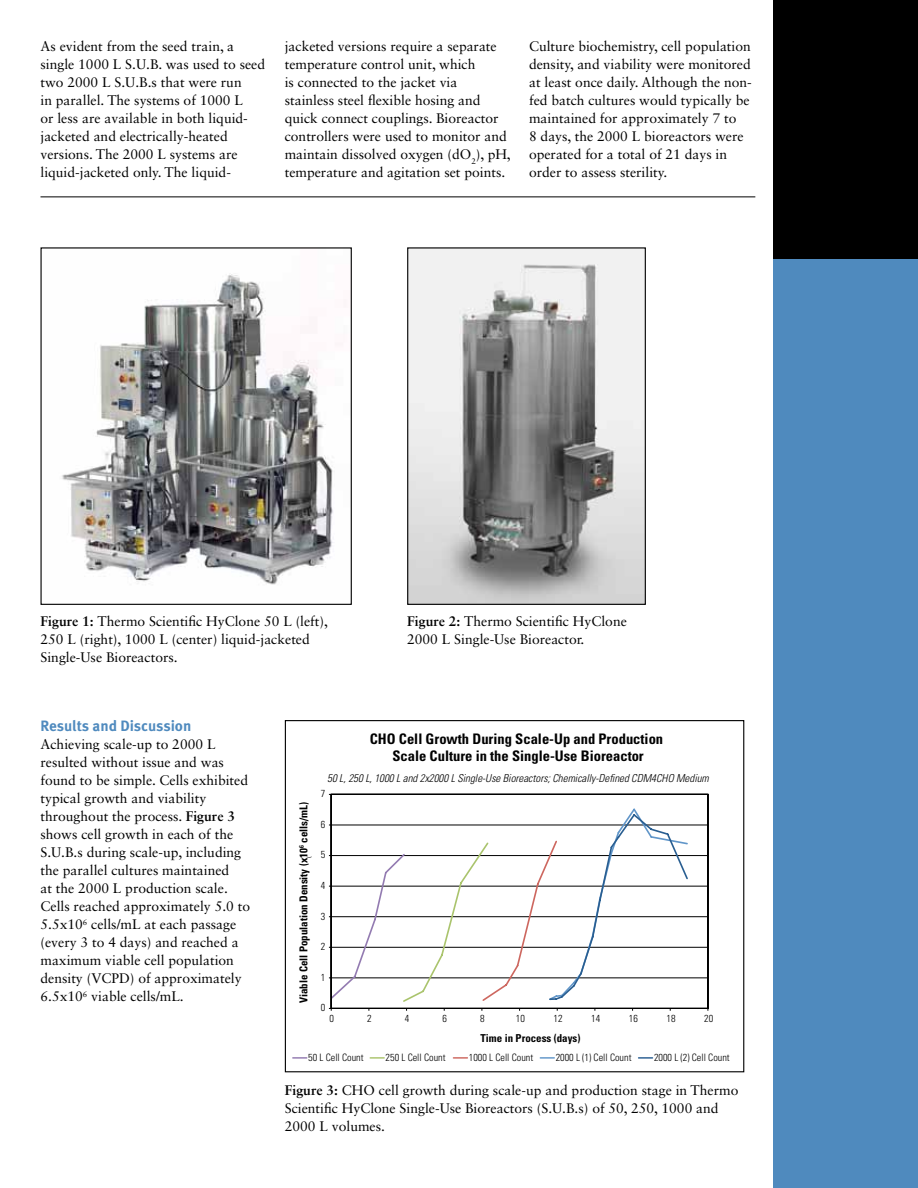
<style>
.page{position:relative;width:918px;height:1188px;background:#fff}
.page>*{position:absolute;margin:0;border:0;box-sizing:border-box;transform-origin:0 0}
.t1{font:700 15px "Meta OT";letter-spacing:-.005em;color:#4f8abe}
.t2{font:700 condensed 14.55px/17.4px "Univers LT Std";color:#010101;text-align:center}
.t3{font:13.8px/18px "Sabon LT Std";color:#000}
.t4{font:italic 300 condensed 10.95px "Univers LT Std";color:#010101}
.t5{font:700 condensed 10.95px "Univers LT Std";color:#010101}
.t6{font:300 condensed 10.2px "Univers LT Std";color:#010101}
.t7{font:5.85px "Calibri";color:#010101}
.s1{font-weight:700}
</style>
<div class="page">
<div style="left:773px;top:0;width:145px;height:260px;background:#000"></div>
<div style="left:773px;top:260px;width:145px;height:928px;background:#4f8abe"></div>
<img style="left:409px;top:249px;width:235px;height:354px">
<div style="left:407px;top:247px;width:239px;height:358px;border:1px solid #000"></div>
<img style="left:62px;top:274px;width:271px;height:311px">
<div style="left:40px;top:247px;width:312px;height:358px;border:1px solid #000"></div>
<hr style="left:331px;top:978px;width:377px;height:1px;background:#000">
<hr style="left:331px;top:947px;width:377px;height:1px;background:#000">
<hr style="left:331px;top:916px;width:377px;height:1px;background:#000">
<hr style="left:331px;top:886px;width:377px;height:1px;background:#000">
<hr style="left:331px;top:855px;width:377px;height:1px;background:#000">
<hr style="left:331px;top:825px;width:377px;height:1px;background:#000">
<svg style="left:329px;top:807px;width:360px;height:204px"></svg>
<svg style="left:293px;top:1057px;width:14px;height:2px"></svg>
<svg style="left:370px;top:1057px;width:14px;height:2px"></svg>
<svg style="left:453px;top:1057px;width:14px;height:2px"></svg>
<svg style="left:540px;top:1057px;width:14px;height:2px"></svg>
<svg style="left:639px;top:1057px;width:14px;height:2px"></svg>
<hr style="left:40px;top:197px;width:715px;height:1px;background:#000">
<p class="t3" style="left:40px;top:37px;width:226px">As evident from the seed train, a single 1000 L S.U.B. was used to seed two 2000 L S.U.B.s that were run<br>in parallel. The systems of 1000 L<br>or less are available in both liquid&shy;jacketed and electrically-heated versions. The 2000 L systems are liquid-jacketed only. The liquid-</p>
<p class="t3" style="left:285px;top:37px;width:228px">jacketed versions require a separate temperature control unit, which<br>is connected to the jacket via<br>stainless steel flexible hosing and quick connect couplings. Bioreactor controllers were used to monitor and maintain dissolved oxygen (dO<sub>2</sub>), pH, temperature and agitation set points.</p>
<p class="t3" style="left:529px;top:37px;width:224px">Culture biochemistry, cell population density, and viability were monitored at least once daily. Although the non&shy;fed batch cultures would typically be maintained for approximately 7 to<br>8 days, the 2000 L bioreactors were operated for a total of 21 days in order to assess sterility.</p>
<p class="t3" style="left:41px;top:612px;width:289px"><span class="s1">Figure 1:</span> Thermo Scientific HyClone 50 L (left),<br>250 L (right), 1000 L (center) liquid-jacketed<br>Single-Use Bioreactors.</p>
<p class="t3" style="left:407px;top:612px;width:221px"><span class="s1">Figure 2:</span> Thermo Scientific HyClone<br>2000 L Single-Use Bioreactor.</p>
<p class="t1" style="left:40px;top:717px;width:152px">Results and Discussion</p>
<p class="t3" style="left:40px;top:735px;width:211px">Achieving scale-up to 2000 L resulted without issue and was found to be simple. Cells exhibited typical growth and viability throughout the process. <span class="s1">Figure 3 </span>shows cell growth in each of the<br>S.U.B.s during scale-up, including the parallel cultures maintained<br>at the 2000 L production scale.<br>Cells reached approximately 5.0 to<br>5.5x10<sup>6</sup> cells/mL at each passage (every 3 to 4 days) and reached a maximum viable cell population density (VCPD) of approximately<br>6.5x10<sup>6</sup> viable cells/mL.</p>
<p class="t2" style="left:370px;top:730px;width:295px">CHO Cell Growth During Scale-Up and Production<br>Scale Culture in the Single-Use Bioreactor</p>
<p class="t4" style="left:327px;top:772px;width:383px">50 L, 250 L, 1000 L and 2x2000 L Single-Use Bioreactors; Chemically-Defined CDM4CHO Medium</p>
<p class="t5" style="left:297px;top:1003px;width:203px;rotate:-90deg">Viable Cell Population Density (x10<sup>6</sup> cells/mL)</p>
<p class="t7" style="left:305px;top:858px;width:3px;rotate:-90deg">(</p>
<p class="t6" style="left:321px;top:788px;width:6px">7</p>
<p class="t6" style="left:321px;top:818px;width:6px">6</p>
<p class="t6" style="left:321px;top:849px;width:6px">5</p>
<p class="t6" style="left:321px;top:879px;width:6px">4</p>
<p class="t6" style="left:321px;top:910px;width:6px">3</p>
<p class="t6" style="left:321px;top:940px;width:6px">2</p>
<p class="t6" style="left:321px;top:971px;width:6px">1</p>
<p class="t6" style="left:321px;top:1002px;width:6px">0</p>
<p class="t6" style="left:329px;top:1013px;width:6px">0</p>
<p class="t6" style="left:367px;top:1013px;width:6px">2</p>
<p class="t6" style="left:405px;top:1013px;width:6px">4</p>
<p class="t6" style="left:442px;top:1013px;width:6px">6</p>
<p class="t6" style="left:480px;top:1013px;width:6px">8</p>
<p class="t6" style="left:516px;top:1013px;width:11px">10</p>
<p class="t6" style="left:554px;top:1013px;width:11px">12</p>
<p class="t6" style="left:591px;top:1013px;width:11px">14</p>
<p class="t6" style="left:629px;top:1013px;width:11px">16</p>
<p class="t6" style="left:667px;top:1013px;width:11px">18</p>
<p class="t6" style="left:704px;top:1013px;width:11px">20</p>
<p class="t5" style="left:480px;top:1032px;width:102px">Time in Process (days)</p>
<p class="t6" style="left:308px;top:1051px;width:57px">50 L Cell Count</p>
<p class="t6" style="left:386px;top:1051px;width:61px">250 L Cell Count</p>
<p class="t6" style="left:469px;top:1051px;width:66px">1000 L Cell Count</p>
<p class="t6" style="left:556px;top:1051px;width:77px">2000 L (1) Cell Count</p>
<p class="t6" style="left:654px;top:1051px;width:77px">2000 L (2) Cell Count</p>
<p class="t3" style="left:285px;top:1081px;width:455px"><span class="s1">Figure 3:</span> CHO cell growth during scale-up and production stage in Thermo<br>Scientific HyClone Single-Use Bioreactors (S.U.B.s) of 50, 250, 1000 and<br>2000 L volumes.</p>
</div>
